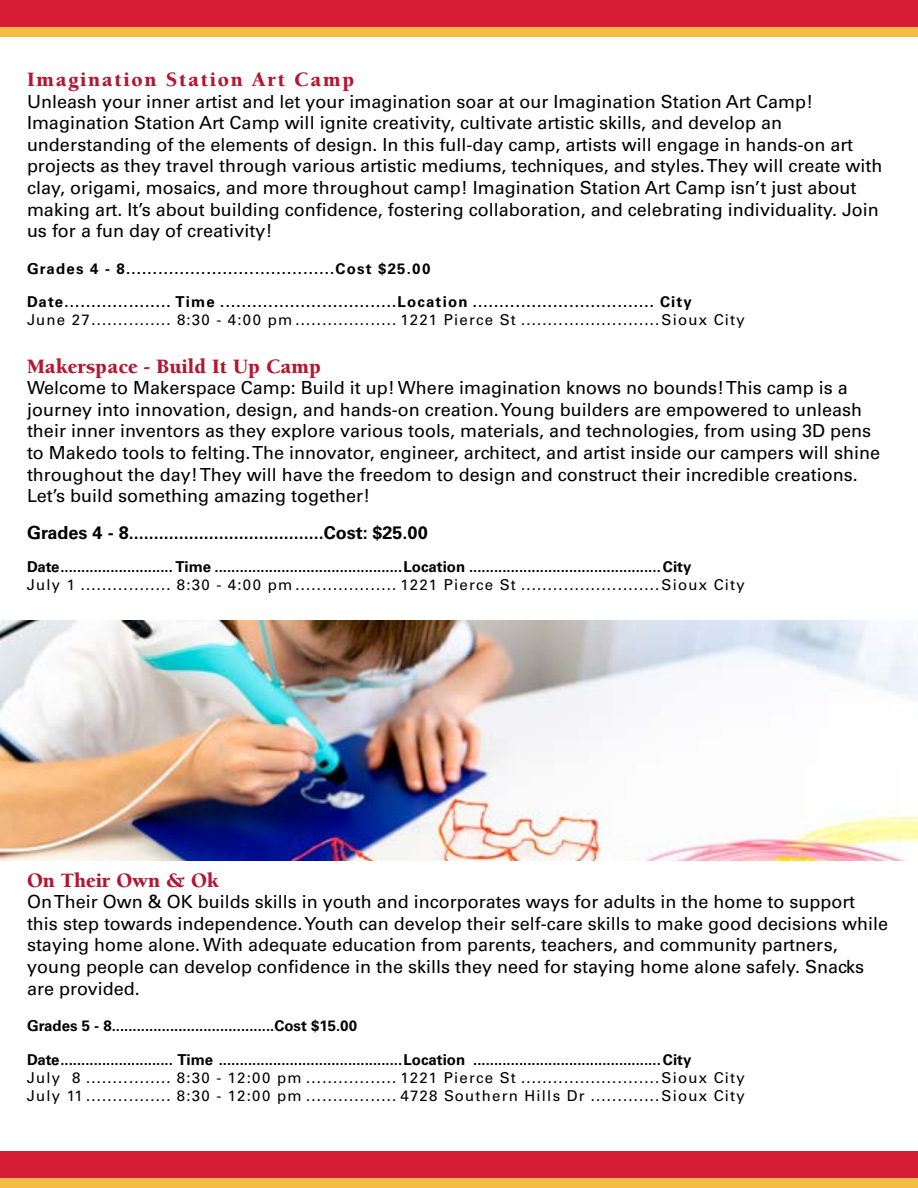
<style>
.page{position:relative;width:918px;height:1188px;background:#fff}
.page>*{position:absolute;margin:0;border:0;box-sizing:border-box;transform-origin:0 0}
.t1{font:900 21px "Berkeley Std";color:#b41731}
.t2{font:900 21px "Berkeley Std";letter-spacing:.08em;color:#b41731}
.t3{font:18px/21.6px "Univers LT Std";color:#000}
.t4{font:700 18px "Univers LT Std";color:#000}
.t5{font:15px/18px "Univers LT Std";letter-spacing:.08em;color:#000}
.t6{font:700 15px "Univers LT Std";color:#000}
.t7{font:700 15px "Univers LT Std";letter-spacing:.08em;color:#000}
</style>
<div class="page">
<img style="left:0;top:621px;width:918px;height:239px">
<div style="left:0;top:0;width:918px;height:27px;background:#d81e36"></div>
<div style="left:0;top:1151px;width:918px;height:27px;background:#d81e36"></div>
<div style="left:0;top:27px;width:918px;height:10px;background:#f4bc43"></div>
<div style="left:0;top:1178px;width:918px;height:10px;background:#f4bc43"></div>
<p class="t2" style="left:27px;top:68px;width:329px">Imagination Station Art Camp</p>
<p class="t3" style="left:27px;top:91px;width:857px">Unleash your inner artist and let your imagination soar at our Imagination Station Art Camp!<br>Imagination Station Art Camp will ignite creativity, cultivate artistic skills, and develop an understanding of the elements of design. In this full-day camp, artists will engage in hands-on art projects as they travel through various artistic mediums, techniques, and styles. They will create with clay, origami, mosaics, and more throughout camp! Imagination Station Art Camp isn’t just about making art. It’s about building confidence, fostering collaboration, and celebrating individuality. Join us for a fun day of creativity!</p>
<p class="t7" style="left:27px;top:260px;width:405px">Grades 4 - 8.......................................Cost $25.00</p>
<p class="t7" style="left:27px;top:293px;width:666px">Date.................... Time .................................Location .................................. City</p>
<p class="t5" style="left:27px;top:311px;width:719px">June 27............... 8:30 - 4:00 pm ................... 1221 Pierce St ..........................Sioux City</p>
<p class="t1" style="left:27px;top:355px;width:296px">Makerspace - Build It Up Camp</p>
<p class="t3" style="left:27px;top:377px;width:855px">Welcome to Makerspace Camp: Build it up! Where imagination knows no bounds! This camp is a journey into innovation, design, and hands-on creation. Young builders are empowered to unleash their inner inventors as they explore various tools, materials, and technologies, from using 3D pens to Makedo tools to felting. The innovator, engineer, architect, and artist inside our campers will shine throughout the day! They will have the freedom to design and construct their incredible creations.<br>Let’s build something amazing together!</p>
<p class="t4" style="left:27px;top:522px;width:402px">Grades 4 - 8.......................................Cost: $25.00</p>
<p class="t6" style="left:27px;top:558px;width:666px">Date........................... Time .............................................Location ..............................................City</p>
<p class="t5" style="left:27px;top:576px;width:719px">July 1 ................. 8:30 - 4:00 pm ................... 1221 Pierce St ..........................Sioux City</p>
<p class="t1" style="left:27px;top:869px;width:194px">On Their Own &amp; Ok</p>
<p class="t3" style="left:27px;top:891px;width:863px">On Their Own &amp; OK builds skills in youth and incorporates ways for adults in the home to support this step towards independence. Youth can develop their self-care skills to make good decisions while staying home alone. With adequate education from parents, teachers, and community partners, young people can develop confidence in the skills they need for staying home alone safely. Snacks are provided.</p>
<p class="t6" style="left:27px;top:1017px;width:332px">Grades 5 - 8.......................................Cost $15.00</p>
<p class="t6" style="left:27px;top:1051px;width:666px">Date........................... Time ............................................Location .............................................City</p>
<p class="t5" style="left:27px;top:1069px;width:719px">July 8 ................ 8:30 - 12:00 pm ................. 1221 Pierce St ..........................Sioux City<br>July 11 ................ 8:30 - 12:00 pm ................. 4728 Southern Hills Dr .............Sioux City</p>
</div>
